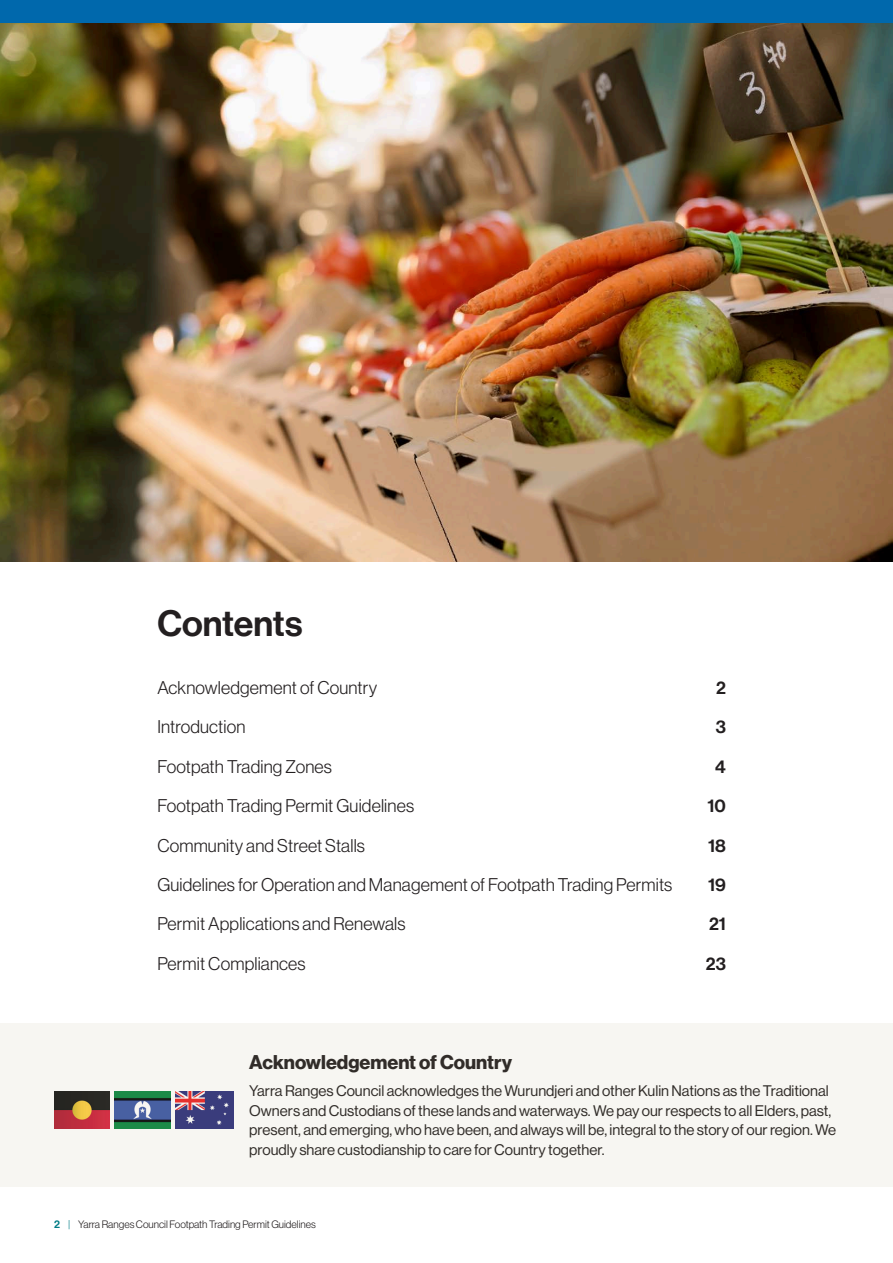
<style>
.page{position:relative;width:893px;height:1263px;background:#fff}
.page>*{position:absolute;margin:0;border:0;box-sizing:border-box;transform-origin:0 0}
.t1{font:36px "N Haas Grotesk DS Pro 65 Md";color:#231f20}
.t2{font:19.5px "N Haas Grotesk DS Pro 75 Bd";color:#231f20}
.t3{font:18px "N Haas Grotesk DS Pro 45 Lt";letter-spacing:.01em;color:#231f20}
.t4{font:18px "N Haas Grotesk DS Pro 65 Md";color:#231f20}
.t5{font:15px/19.5px "N Haas Grotesk DS Pro 55 Rg";color:#231f20}
.t6{font:10.5px "N Haas Grotesk DS Pro 45 Lt";color:#231f20}
.s1{font-family:"N Haas Grotesk DS Pro 65 Md";color:#007c85}
.s2{color:#007c85}
</style>
<div class="page">
<div style="left:0;top:0;width:893px;height:23px;background:#0068ac"></div>
<img style="left:0;top:23px;width:893px;height:538px">
<div style="left:0;top:1023px;width:893px;height:163px;background:#f7f6f2"></div>
<h1 class="t1" style="left:157px;top:602px;width:147px">Contents</h1>
<p class="t3" style="left:157px;top:677px;width:221px">Acknowledgement of Country</p>
<p class="t4" style="left:716px;top:677px;width:11px">2</p>
<p class="t3" style="left:157px;top:717px;width:90px">Introduction</p>
<p class="t4" style="left:716px;top:717px;width:12px">3</p>
<p class="t3" style="left:157px;top:756px;width:176px">Footpath Trading Zones</p>
<p class="t4" style="left:715px;top:756px;width:12px">4</p>
<p class="t3" style="left:157px;top:796px;width:258px">Footpath Trading Permit Guidelines</p>
<p class="t4" style="left:708px;top:795px;width:20px">10</p>
<p class="t3" style="left:157px;top:835px;width:209px">Community and Street Stalls</p>
<p class="t4" style="left:708px;top:835px;width:19px">18</p>
<p class="t3" style="left:157px;top:874px;width:517px">Guidelines for Operation and Management of Footpath Trading Permits</p>
<p class="t4" style="left:708px;top:874px;width:19px">19</p>
<p class="t3" style="left:157px;top:914px;width:250px">Permit Applications and Renewals</p>
<p class="t4" style="left:709px;top:913px;width:18px">21</p>
<p class="t3" style="left:157px;top:953px;width:150px">Permit Compliances</p>
<p class="t4" style="left:706px;top:953px;width:22px">23</p>
<h2 class="t2" style="left:249px;top:1051px;width:264px">Acknowledgement of Country</h2>
<p class="t5" style="left:249px;top:1081px;width:588px">Yarra Ranges Council acknowledges the Wurundjeri and other Kulin Nations as the Traditional Owners and Custodians of these lands and waterways. We pay our respects to all Elders, past, present, and emerging, who have been, and always will be, integral to the story of our region. We proudly share custodianship to care for Country together.</p>
<p class="t6" style="left:54px;top:1218px;width:263px"><span class="s1">2</span> <span class="s2">|</span> Yarra Ranges Council Footpath Trading Permit Guidelines</p>
</div>
